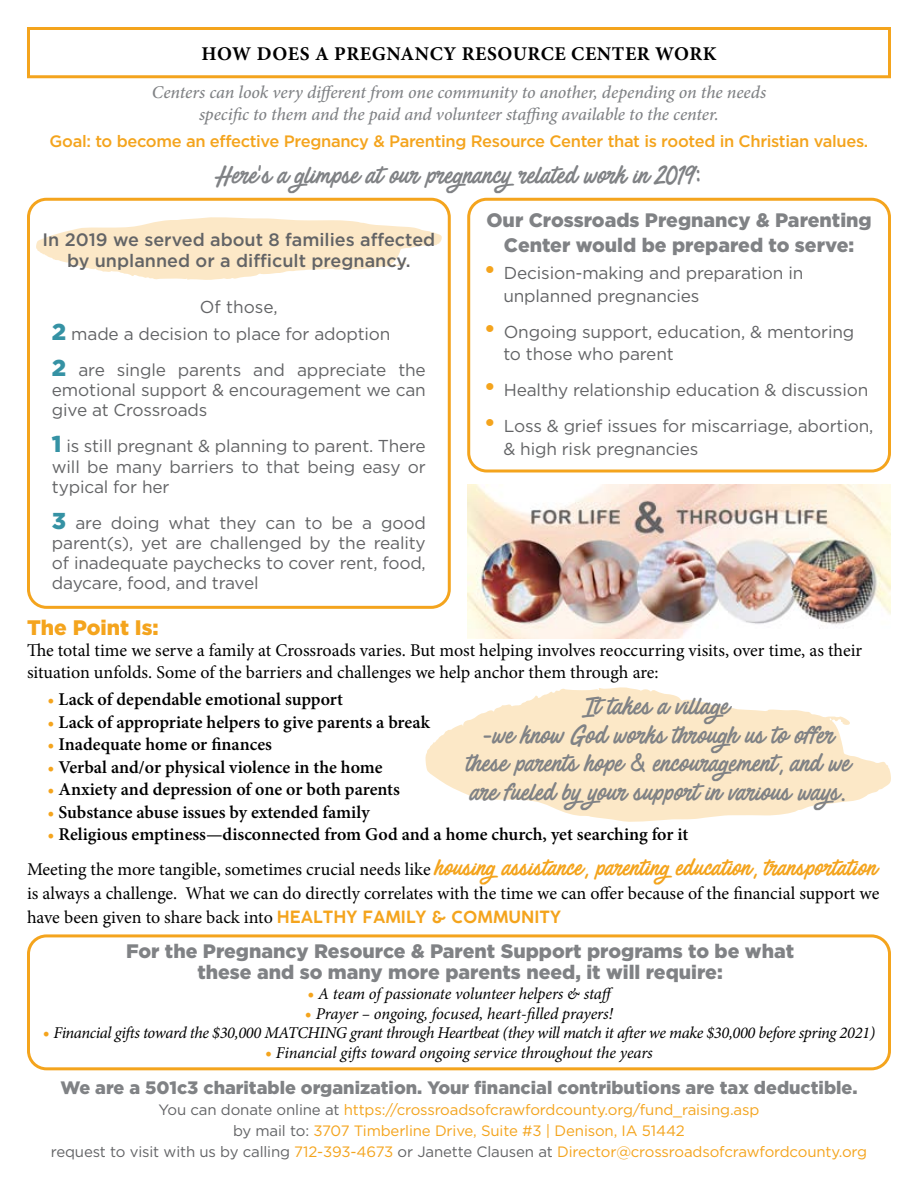
<style>
.page{position:relative;width:918px;height:1188px;background:#fff}
.page>*{position:absolute;margin:0;border:0;box-sizing:border-box;transform-origin:0 0}
.t1{font:24px/28.5px "Painted Paradise";color:#808285;text-align:center}
.t2{font:22.5px "Painted Paradise";color:#f4a41d}
.t3{font:900 21px "Gotham";color:#f4a41d}
.t4{font:900 19.5px/21px "Gotham";color:#808285;text-align:center}
.t5{font:700 19.5px "Minion Pro";letter-spacing:.03em;color:#000}
.t6{font:18px/21.6px "Minion Pro";letter-spacing:-.005em;color:#000}
.t7{font:600 18px "Minion Pro";color:#000}
.t8{font:italic 500 18px/21.6px "Minion Pro";letter-spacing:-.01em;color:#808285;text-align:center}
.t9{font:900 18px "Gotham";color:#808285}
.t10{font:500 18px/21px "Gotham";color:#636466;text-align:center}
.t11{font:17.25px/20.1px "Gotham";letter-spacing:-.01em;color:#636466}
.t12{font:italic 16.5px "Minion Pro";letter-spacing:-.015em;color:#000}
.t13{font:500 16.5px "Gotham";letter-spacing:-.02em;color:#f4a41d}
.t14{font:15px/21px "Gotham";letter-spacing:-.01em;color:#f4a41d;text-align:center}
.s1{font-family:"Comic Sans MS"}
.s2{font-weight:900;font-size:22.95px;color:#3592a4}
.s3{font-size:27px;color:#f4a41d}
.s4{font-weight:400;color:#f4a41d}
.s5{font-family:"Minion Pro";font-size:18px;color:#000}
.s6{font-family:"COCOGOOSE";font-weight:600;font-size:16.5px;color:#f4a41d}
.s7{font-style:normal;font-size:18px;color:#f4a41d}
.s8{color:#636466}
</style>
<div class="page">
<div style="left:27px;top:934px;width:864px;height:136px;border:3px solid #f4a41d;border-radius:18px"></div>
<img style="left:467px;top:484px;width:424px;height:155px">
<div style="left:27px;top:27px;width:864px;height:51px;border:3px solid #f4a41d"></div>
<svg style="left:36px;top:217px;width:406px;height:63px"></svg>
<div style="left:27px;top:198px;width:424px;height:411px;border:3px solid #f4a41d;border-radius:18px"></div>
<div style="left:467px;top:198px;width:424px;height:275px;border:3px solid #f4a41d;border-radius:18px"></div>
<svg style="left:425px;top:687px;width:466px;height:135px;fill:#fce8c7"></svg>
<p class="t5" style="left:201px;top:40px;width:517px">HOW DOES A PREGNANCY RESOURCE CENTER WORK</p>
<p class="t8" style="left:152px;top:81px;width:616px">Centers can look very different from one community to another, depending on the needs specific to them and the paid and volunteer staffing available to the center.</p>
<p class="t13" style="left:50px;top:132px;width:820px">Goal: to become an effective Pregnancy &amp; Parenting Resource Center that is rooted in Christian values.</p>
<h1 class="t1" style="left:216px;top:164px;width:487px">Here<span class="s1">’</span>s a glimpse at our pregnancy related work in 2019<span class="s1">:</span></h1>
<p class="t10" style="left:42px;top:228px;width:394px">In 2019 we served about 8 families affected by unplanned or a difficult pregnancy.</p>
<p class="t11" style="left:52px;top:293px;width:340px;line-height:27.3px;text-indent:148px">Of those,<br><span class="s2">2</span> made a decision to place for adoption</p>
<p class="t11" style="left:52px;top:360px;width:375px;text-align:justify"><span class="s2">2</span> are single parents and appreciate the emotional support &amp; encouragement we can give at Crossroads</p>
<p class="t11" style="left:52px;top:436px;width:375px;text-align:justify"><span class="s2">1</span> is still pregnant &amp; planning to parent. There will be many barriers to that being easy or typical for her</p>
<p class="t11" style="left:52px;top:512px;width:375px;text-align:justify"><span class="s2">3</span> are doing what they can to be a good parent(s), yet are challenged by the reality of inadequate paychecks to cover rent, food, daycare, food, and travel</p>
<p class="t4" style="left:486px;top:207px;width:387px;line-height:25.5px">Our Crossroads Pregnancy &amp; Parenting<br>Center would be prepared to serve:</p>
<p class="t11" style="left:503px;top:262px;width:302px;line-height:22.5px;text-indent:-20px"><span class="s3">•</span> Decision-making and preparation in unplanned pregnancies</p>
<p class="t11" style="left:503px;top:320px;width:353px;line-height:22.5px;text-indent:-20px"><span class="s3">•</span> Ongoing support, education, &amp; mentoring to those who parent</p>
<p class="t11" style="left:483px;top:380px;width:386px"><span class="s3">•</span> Healthy relationship education &amp; discussion</p>
<p class="t11" style="left:503px;top:415px;width:372px;line-height:22.5px;text-indent:-20px"><span class="s3">•</span> Loss &amp; grief issues for miscarriage, abortion, &amp; high risk pregnancies</p>
<p class="t3" style="left:27px;top:615px;width:133px">The Point Is:</p>
<p class="t6" style="left:27px;top:640px;width:837px">The total time we serve a family at Crossroads varies. But most helping involves reoccurring visits, over time, as their situation unfolds. Some of the barriers and challenges we help anchor them through are:</p>
<p class="t7" style="left:47px;top:687px;width:297px"><span class="s4">•</span> Lack of dependable emotional support</p>
<p class="t7" style="left:47px;top:710px;width:384px"><span class="s4">•</span> Lack of appropriate helpers to give parents a break</p>
<p class="t7" style="left:47px;top:732px;width:226px"><span class="s4">•</span> Inadequate home or finances</p>
<p class="t7" style="left:47px;top:755px;width:337px"><span class="s4">•</span> Verbal and/or physical violence in the home</p>
<p class="t7" style="left:47px;top:777px;width:354px"><span class="s4">•</span> Anxiety and depression of one or both parents</p>
<p class="t7" style="left:47px;top:800px;width:324px"><span class="s4">•</span> Substance abuse issues by extended family</p>
<p class="t7" style="left:47px;top:822px;width:642px"><span class="s4">•</span> Religious emptiness—disconnected from God and a home church, yet searching for it</p>
<h2 class="t2" style="left:27px;top:856px;width:851px"><span class="s5">Meeting the more tangible, sometimes crucial needs like</span> housing assistance<span class="s1">,</span> parenting education<span class="s1">,</span> transportation</h2>
<p class="t6" style="left:27px;top:881px;width:854px;line-height:24px">is always a challenge. What we can do directly correlates with the time we can offer because of the financial support we have been given to share back into <span class="s6">HEALTHY FAMILY &amp; COMMUNITY</span></p>
<h1 class="t1" style="left:466px;top:695px;width:386px">It takes a village<br><span class="s1">-</span>we know God works through us to offer these parents hope <span class="s1">&amp;</span> encouragement<span class="s1">,</span> and we are fueled by your support in various ways<span class="s1">.</span></h1>
<p class="t4" style="left:126px;top:940px;width:670px">For the Pregnancy Resource &amp; Parent Support programs to be what these and so many more parents need, it will require:</p>
<p class="t12" style="left:307px;top:983px;width:310px"><span class="s7">•</span> A team of passionate volunteer helpers &amp; staff</p>
<p class="t12" style="left:305px;top:1002px;width:310px"><span class="s7">•</span> Prayer – ongoing, focused, heart-filled prayers!</p>
<p class="t12" style="left:43px;top:1022px;width:834px"><span class="s7">•</span> Financial gifts toward the $30,000 MATCHING grant through Heartbeat (they will match it after we make $30,000 before spring 2021)</p>
<p class="t12" style="left:265px;top:1041px;width:389px"><span class="s7">•</span> Financial gifts toward ongoing service throughout the years</p>
<p class="t9" style="left:61px;top:1077px;width:798px">We are a 501c3 charitable organization. Your financial contributions are tax deductible.</p>
<p class="t14" style="left:51px;top:1099px;width:818px"><span class="s8">You can donate online at</span> https://crossroadsofcrawfordcounty.org/fund_raising.asp<br><span class="s8">by mail to:</span> 3707 Timberline Drive, Suite #3 | Denison, IA 51442<br><span class="s8">request to visit with us by calling</span> 712-393-4673 <span class="s8">or Janette Clausen at</span> Director@crossroadsofcrawfordcounty.org</p>
</div>
